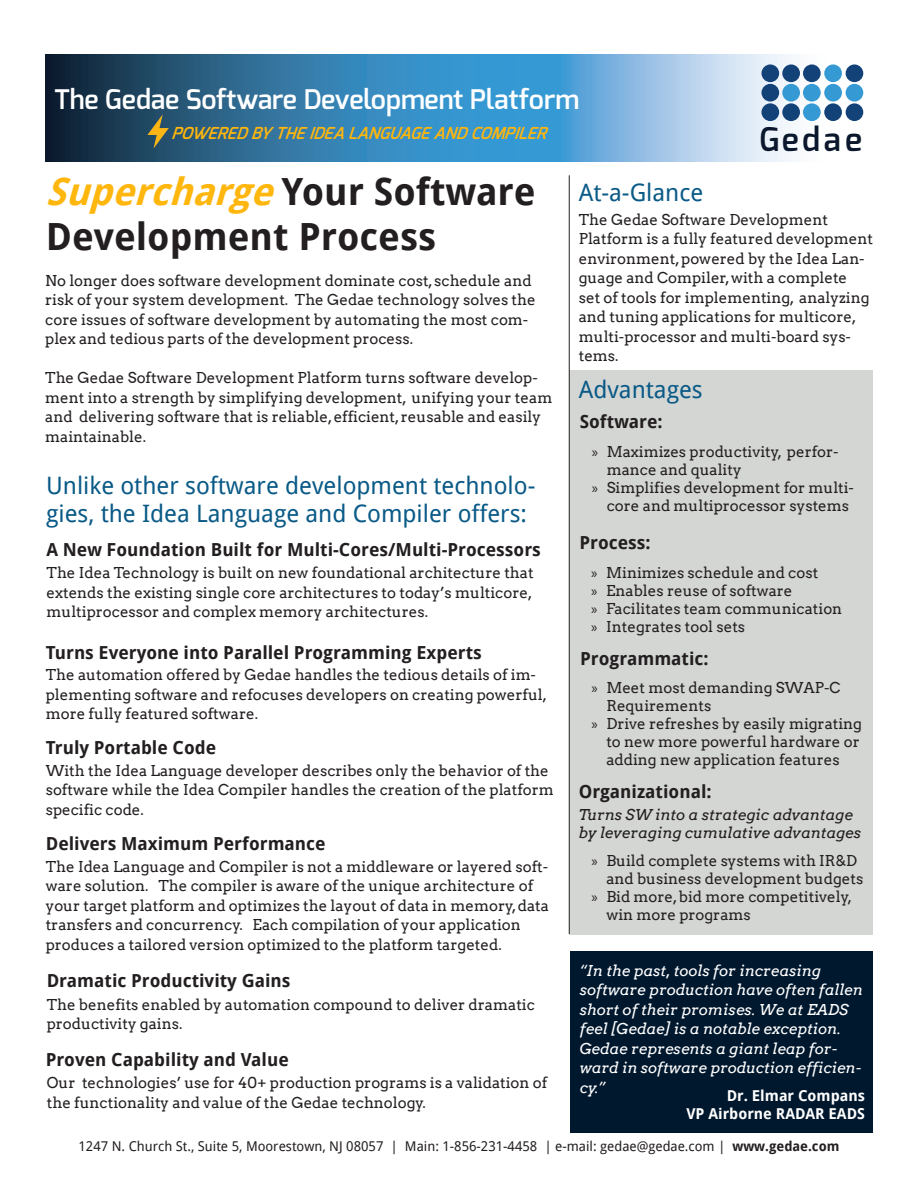
<style>
.page{position:relative;width:918px;height:1188px;background:#fff}
.page>*{position:absolute;margin:0;border:0;box-sizing:border-box;transform-origin:0 0}
.Paragraph_Style_1{font:700 37.5px/45px "Droid Sans";color:#231f20}
.t1{font:600 32.4px "Exo";letter-spacing:.11em;color:#0a172c}
.t2{font:600 27px "Exo";color:#fff}
.Paragraph_Style_1-2{font:24px/28.8px "Droid Sans";color:#0a5a87}
.t3{font:700 18px "Droid Sans";color:#231f20}
.t4{font:italic 600 16.5px "Exo";color:#ffb60d}
.Paragraph_Style_2{font:15px/19.5px "Arvo";color:#231f20}
.t5{font:italic 15px/19.5px "Arvo";color:#fff}
.t6{font:italic 15px/18px "Arvo";color:#231f20}
.Quote_Who_Said{font:700 15px "Droid Sans";color:#fff}
.t7{font:13.5px "Droid Sans";color:#231f20}
.s1{font-style:italic;color:#ffb60d}
.s2{font-family:"Myriad Pro"}
.s3{font-weight:700}
</style>
<div class="page">
<div style="left:571px;top:952px;width:302px;height:181px;background:#00182e"></div>
<div style="left:569px;top:370px;width:304px;height:564px;background:#d4d6d4"></div>
<hr style="left:569px;top:175px;width:1px;height:759px;background:#231f20">
<svg style="left:46px;top:54px;width:818px;height:108px;background:#5b92b7"></svg>
<div style="left:761px;top:64px;width:18px;height:18px;background:#134278;border-radius:50%"></div>
<div style="left:782px;top:64px;width:18px;height:18px;background:#134278;border-radius:50%"></div>
<div style="left:803px;top:64px;width:18px;height:18px;background:#134278;border-radius:50%"></div>
<div style="left:824px;top:64px;width:18px;height:18px;background:#3599d4;border-radius:50%"></div>
<div style="left:761px;top:84px;width:18px;height:18px;background:#134278;border-radius:50%"></div>
<div style="left:782px;top:84px;width:18px;height:18px;background:#3599d4;border-radius:50%"></div>
<div style="left:803px;top:84px;width:18px;height:18px;background:#3599d4;border-radius:50%"></div>
<div style="left:824px;top:84px;width:18px;height:18px;background:#3599d4;border-radius:50%"></div>
<div style="left:761px;top:103px;width:18px;height:18px;background:#134278;border-radius:50%"></div>
<div style="left:782px;top:103px;width:18px;height:18px;background:#134278;border-radius:50%"></div>
<div style="left:803px;top:103px;width:18px;height:18px;background:#3599d4;border-radius:50%"></div>
<div style="left:824px;top:103px;width:18px;height:18px;background:#134278;border-radius:50%"></div>
<div style="left:846px;top:64px;width:17px;height:18px;background:#134278;border-radius:50%"></div>
<div style="left:846px;top:84px;width:17px;height:18px;background:#3599d4;border-radius:50%"></div>
<div style="left:846px;top:103px;width:17px;height:18px;background:#134278;border-radius:50%"></div>
<svg style="left:147px;top:114px;width:22px;height:35px"></svg>
<p class="t2" style="left:54px;top:82px;width:527px">The Gedae Software Development Platform</p>
<p class="t4" style="left:171px;top:122px;width:376px">POWERED BY THE IDEA LANGUAGE AND COMPILER</p>
<p class="t1" style="left:760px;top:119px;width:104px">Gedae</p>
<p class="Paragraph_Style_1" style="left:46px;top:170px;width:491px"><span class="s1">Supercharge</span>Yo u r S o ft w a r e<br>Development Process</p>
<p class="Paragraph_Style_2" style="left:45px;top:271px;width:492px">No longer does software development dominate cost, schedule and risk of your system development. The Gedae technology solves the core issues of software development by automating the most com&shy;plex and tedious parts of the development process.</p>
<p class="Paragraph_Style_2" style="left:45px;top:368px;width:509px">The Gedae Software Development Platform turns software develop&shy;ment into a strength by simplifying development, unifying your team and delivering software that is reliable, efficient, reusable and easily maintainable.</p>
<p class="Paragraph_Style_1-2" style="left:46px;top:471px;width:491px">Unlike other software development technolo&shy;gies, the Idea Language and Compiler offers:</p>
<p class="t3" style="left:46px;top:540px;width:496px">A New Foundation Built for Multi-Cores/Multi-Processors</p>
<p class="Paragraph_Style_2" style="left:46px;top:563px;width:489px;text-align:justify">The Idea Technology is built on new foundational architecture that extends the existing single core architectures to today’s multicore, multiprocessor and complex memory architectures.</p>
<p class="t3" style="left:46px;top:642px;width:438px">Turns Everyone into Parallel Programming Experts</p>
<p class="Paragraph_Style_2" style="left:46px;top:665px;width:503px">The automation offered by Gedae handles the tedious details of im&shy;plementing software and refocuses developers on creating powerful, more fully featured software.</p>
<p class="t3" style="left:46px;top:737px;width:172px">Truly Portable Code</p>
<p class="Paragraph_Style_2" style="left:46px;top:761px;width:510px">With the Idea Language developer describes only the behavior of the software while the Idea Compiler handles the creation of the platform specific code.</p>
<p class="t3" style="left:46px;top:834px;width:281px">Delivers Maximum Performance</p>
<p class="Paragraph_Style_2" style="left:46px;top:856px;width:505px">The Idea Language and Compiler is not a middleware or layered soft&shy;ware solution. The compiler is aware of the unique architecture of your target platform and optimizes the layout of data in memory, data transfers and concurrency. Each compilation of your application produces a tailored version optimized to the platform targeted.</p>
<p class="t3" style="left:47px;top:971px;width:245px">Dramatic Productivity Gains</p>
<p class="Paragraph_Style_2" style="left:47px;top:994px;width:490px">The benefits enabled by automation compound to deliver dramatic productivity gains.</p>
<p class="t3" style="left:46px;top:1049px;width:245px">Proven Capability and Value</p>
<p class="Paragraph_Style_2" style="left:47px;top:1073px;width:502px">Our technologies’ use for 40+ production programs is a validation of the functionality and value of the Gedae technology.</p>
<p class="Paragraph_Style_1-2" style="left:579px;top:178px;width:126px">At-a-Glance</p>
<p class="Paragraph_Style_2" style="left:579px;top:209px;width:296px">The Gedae Software Development Platform is a fully featured development environment, powered by the Idea Lan&shy;guage and Compiler, with a complete<br>set of tools for implementing, analyzing and tuning applications for multicore, multi-processor and multi-board sys&shy;tems.</p>
<p class="Paragraph_Style_1-2" style="left:579px;top:375px;width:126px">Advantages</p>
<p class="t3" style="left:580px;top:411px;width:84px">Software:</p>
<p class="Paragraph_Style_2" style="left:607px;top:443px;width:233px;line-height:18px;text-indent:-15px"><span class="s2">»</span> Maximizes productivity, perfor&shy;mance and quality</p>
<p class="Paragraph_Style_2" style="left:607px;top:479px;width:249px;line-height:18px;text-indent:-15px"><span class="s2">»</span> Simplifies development for multi&shy;core and multiprocessor systems</p>
<p class="t3" style="left:579px;top:532px;width:73px">Process:</p>
<p class="Paragraph_Style_2" style="left:591px;top:563px;width:229px"><span class="s2">»</span> Minimizes schedule and cost</p>
<p class="Paragraph_Style_2" style="left:591px;top:581px;width:203px"><span class="s2">»</span> Enables reuse of software</p>
<p class="Paragraph_Style_2" style="left:591px;top:599px;width:253px"><span class="s2">»</span> Facilitates team communication</p>
<p class="Paragraph_Style_2" style="left:591px;top:617px;width:156px"><span class="s2">»</span> Integrates tool sets</p>
<p class="t3" style="left:580px;top:648px;width:130px">Programmatic:</p>
<p class="Paragraph_Style_2" style="left:606px;top:678px;width:236px;line-height:18px;text-indent:-15px"><span class="s2">»</span> Meet most demanding SWAP-C<br>Requirements</p>
<p class="Paragraph_Style_2" style="left:606px;top:714px;width:257px;line-height:18px;text-indent:-15px"><span class="s2">»</span> Drive refreshes by easily migrating to new more powerful hardware or adding new application features</p>
<p class="t3" style="left:579px;top:782px;width:134px">Organizational:</p>
<p class="t6" style="left:579px;top:805px;width:284px">Turns SW into a strategic advantage by leveraging cumulative advantages</p>
<p class="Paragraph_Style_2" style="left:606px;top:851px;width:259px;line-height:18px;text-indent:-15px"><span class="s2">»</span> Build complete systems with IR&amp;D and business development budgets</p>
<p class="Paragraph_Style_2" style="left:606px;top:887px;width:247px;line-height:18px;text-indent:-15px"><span class="s2">»</span> Bid more, bid more competitively, win more programs</p>
<p class="t5" style="left:580px;top:960px;width:285px">“In the past, tools for increasing software production have often fallen short of their promises. We at EADS feel [Gedae] is a notable exception.<br>Gedae represents a giant leap for&shy;ward in software production efficien&shy;cy.”</p>
<p class="Quote_Who_Said" style="left:727px;top:1087px;width:140px">Dr. Elmar Compans</p>
<p class="Quote_Who_Said" style="left:686px;top:1105px;width:180px">VP Airborne RADAR EADS</p>
<p class="t7" style="left:78px;top:1139px;width:763px">1247 N. Church St., Suite 5, Moorestown, NJ 08057 | Main: 1-856-231-4458 | e-mail: gedae@gedae.com | <span class="s3">www.gedae.com</span></p>
</div>
